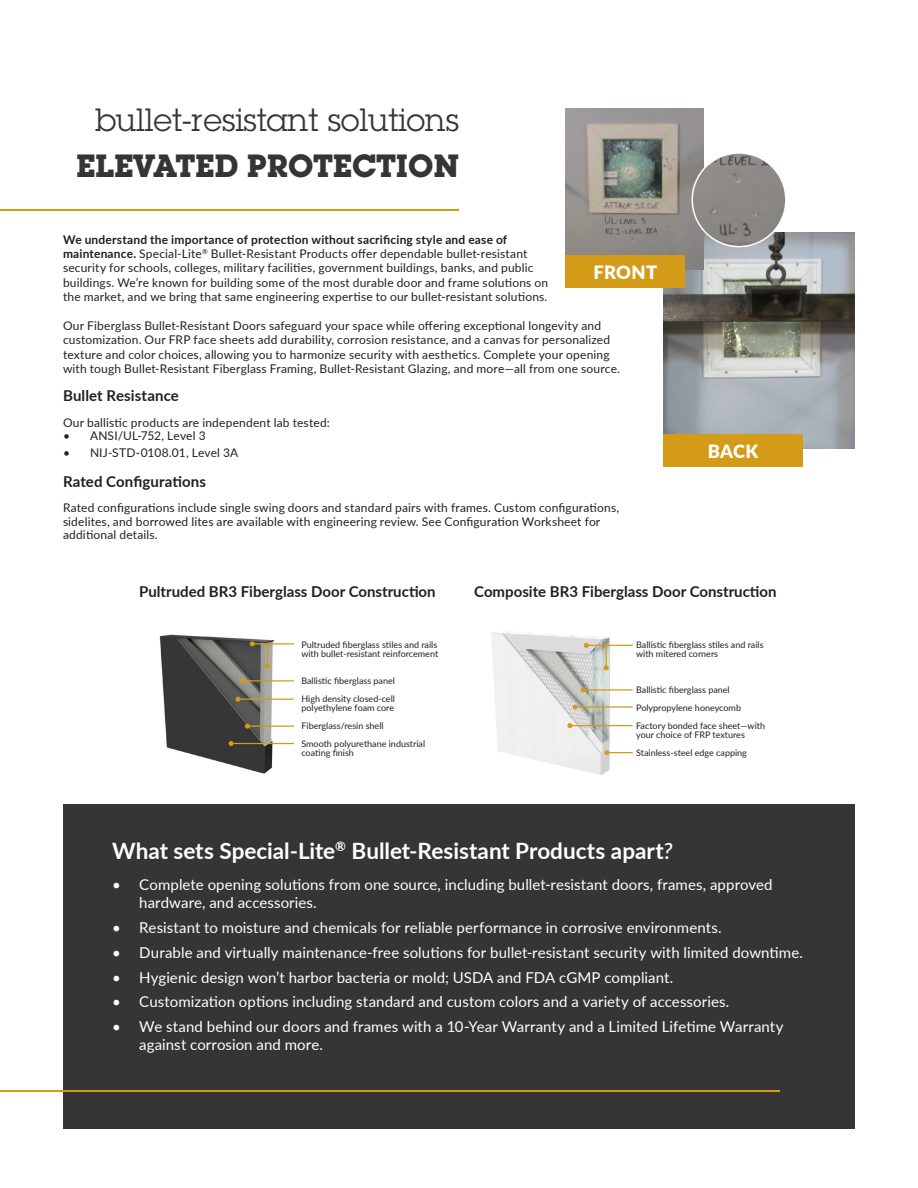
<style>
.page{position:relative;width:918px;height:1188px;background:#fff}
.page>*{position:absolute;margin:0;border:0;box-sizing:border-box;transform-origin:0 0}
.t1{font:31.5px "Lubalin Graph Std";color:#363536}
.t2{font:700 31.5px "Lubalin Graph Std";color:#363536}
.t3{font:700 22.5px "Lato";color:#fff}
.Regular_Size_9pt_Lea_14pt_Tra_20_Left{font:900 18.3px "Lato";letter-spacing:.02em;color:#fff}
.t4{font:15px/18px "Lato";letter-spacing:.005em;color:#fff}
.t5{font:700 15px "Lato";color:#231f20}
.t6{font:12px/14.4px "Lato";letter-spacing:.015em;color:#231f20}
.t7{font:9px/9px "Lato";color:#231f20}
.s1{font-weight:700}
.s2{font-weight:500;font-style:italic}
</style>
<div class="page">
<div style="left:63px;top:804px;width:792px;height:325px;background:#363536"></div>
<hr style="left:0;top:209px;width:459px;height:2px;background:#d49b18">
<hr style="left:0;top:1090px;width:779px;height:2px;background:#d49b18">
<img style="left:664px;top:232px;width:191px;height:216px">
<img style="left:565px;top:108px;width:139px;height:161px">
<div style="left:664px;top:434px;width:139px;height:33px;background:#d49b18"></div>
<div style="left:565px;top:255px;width:120px;height:33px;background:#d49b18"></div>
<img style="left:692px;top:153px;width:94px;height:94px;border-radius:47px">
<div style="left:692px;top:152px;width:95px;height:95px;border:2px solid #fff;border-radius:50%"></div>
<img style="left:491px;top:632px;width:142px;height:143px">
<svg style="left:604px;top:750px;width:29px;height:5px"></svg>
<hr style="left:570px;top:725px;width:63px;height:1px;background:#d49b18">
<svg style="left:567px;top:723px;width:5px;height:5px"></svg>
<hr style="left:575px;top:706px;width:58px;height:2px;background:#d49b18">
<svg style="left:573px;top:704px;width:5px;height:6px"></svg>
<svg style="left:604px;top:646px;width:5px;height:24px"></svg>
<hr style="left:586px;top:645px;width:47px;height:1px;background:#d49b18">
<svg style="left:584px;top:643px;width:5px;height:5px"></svg>
<hr style="left:583px;top:689px;width:50px;height:2px;background:#d49b18">
<svg style="left:581px;top:687px;width:5px;height:5px"></svg>
<img style="left:159px;top:634px;width:135px;height:140px">
<hr style="left:231px;top:743px;width:63px;height:1px;background:#d49b18">
<svg style="left:229px;top:741px;width:5px;height:5px"></svg>
<hr style="left:238px;top:699px;width:56px;height:1px;background:#d49b18">
<svg style="left:235px;top:697px;width:5px;height:5px"></svg>
<hr style="left:247px;top:726px;width:47px;height:1px;background:#d49b18">
<svg style="left:245px;top:724px;width:5px;height:5px"></svg>
<svg style="left:265px;top:645px;width:5px;height:24px"></svg>
<hr style="left:252px;top:643px;width:42px;height:2px;background:#d49b18">
<svg style="left:250px;top:641px;width:5px;height:5px"></svg>
<hr style="left:243px;top:680px;width:51px;height:2px;background:#d49b18">
<svg style="left:240px;top:678px;width:5px;height:5px"></svg>
<p class="t1" style="left:95px;top:100px;width:365px">bullet-resistant solutions</p>
<p class="t2" style="left:76px;top:145px;width:384px">ELEVATED PROTECTION</p>
<p class="t6" style="left:63px;top:232px;width:487px"><span class="s1">We understand the importance of protection without sacrificing style and ease of maintenance.</span> Special-Lite<sup>®</sup> Bullet-Resistant Products offer dependable bullet-resistant security for schools, colleges, military facilities, government buildings, banks, and public buildings. We’re known for building some of the most durable door and frame solutions on the market, and we bring that same engineering expertise to our bullet-resistant solutions.</p>
<p class="t6" style="left:63px;top:318px;width:540px">Our Fiberglass Bullet-Resistant Doors safeguard your space while offering exceptional longevity and</p>
<p class="t6" style="left:63px;top:332px;width:558px">customization. Our FRP face sheets add durability, corrosion resistance, and a canvas for personalized texture and color choices, allowing you to harmonize security with aesthetics. Complete your opening with tough Bullet-Resistant Fiberglass Framing, Bullet-Resistant Glazing, and more—all from one source.</p>
<p class="t5" style="left:63px;top:385px;width:117px">Bullet Resistance</p>
<p class="t6" style="left:63px;top:415px;width:268px">Our ballistic products are independent lab tested:</p>
<p class="t6" style="left:63px;top:428px;width:144px">• ANSI/UL-752, Level 3</p>
<p class="t6" style="left:63px;top:445px;width:177px">• NIJ-STD-0108.01, Level 3A</p>
<p class="t5" style="left:63px;top:470px;width:145px">Rated Configurations</p>
<p class="t6" style="left:63px;top:501px;width:558px;line-height:13.5px">Rated configurations include single swing doors and standard pairs with frames. Custom configurations, sidelites, and borrowed lites are available with engineering review. See Configuration Worksheet for additional details.</p>
<p class="Regular_Size_9pt_Lea_14pt_Tra_20_Left" style="left:593px;top:258px;width:65px">FRONT</p>
<p class="Regular_Size_9pt_Lea_14pt_Tra_20_Left" style="left:708px;top:438px;width:52px">BACK</p>
<p class="t5" style="left:139px;top:580px;width:298px">Pultruded BR3 Fiberglass Door Construction</p>
<p class="t7" style="left:301px;top:640px;width:138px">Pultruded fiberglass stiles and rails with bullet-resistant reinforcement</p>
<p class="t7" style="left:301px;top:676px;width:95px">Ballistic fiberglass panel</p>
<p class="t7" style="left:301px;top:694px;width:95px">High density closed-cell polyethylene foam core</p>
<p class="t7" style="left:301px;top:721px;width:84px">Fiberglass/resin shell</p>
<p class="t7" style="left:301px;top:739px;width:125px">Smooth polyurethane industrial coating finish</p>
<p class="t5" style="left:474px;top:580px;width:304px">Composite BR3 Fiberglass Door Construction</p>
<p class="t7" style="left:636px;top:640px;width:129px">Ballistic fiberglass stiles and rails with mitered corners</p>
<p class="t7" style="left:636px;top:685px;width:95px">Ballistic fiberglass panel</p>
<p class="t7" style="left:636px;top:703px;width:106px">Polypropylene honeycomb</p>
<p class="t7" style="left:636px;top:721px;width:130px">Factory bonded face sheet—with your choice of FRP textures</p>
<p class="t7" style="left:636px;top:748px;width:112px">Stainless-steel edge capping</p>
<p class="t3" style="left:112px;top:834px;width:562px">What sets Special-Lite<sup>®</sup> Bullet-Resistant Products apart<span class="s2">?</span></p>
<p class="t4" style="left:139px;top:875px;width:635px;text-indent:-27px">• Complete opening solutions from one source, including bullet-resistant doors, frames, approved hardware, and accessories.</p>
<p class="t4" style="left:112px;top:918px;width:611px">• Resistant to moisture and chemicals for reliable performance in corrosive environments.</p>
<p class="t4" style="left:112px;top:943px;width:692px">• Durable and virtually maintenance-free solutions for bullet-resistant security with limited downtime.</p>
<p class="t4" style="left:112px;top:968px;width:562px">• Hygienic design won’t harbor bacteria or mold; USDA and FDA cGMP compliant.</p>
<p class="t4" style="left:112px;top:992px;width:618px">• Customization options including standard and custom colors and a variety of accessories.</p>
<p class="t4" style="left:139px;top:1017px;width:646px;text-indent:-27px">• We stand behind our doors and frames with a 10-Year Warranty and a Limited Lifetime Warranty against corrosion and more.</p>
</div>
